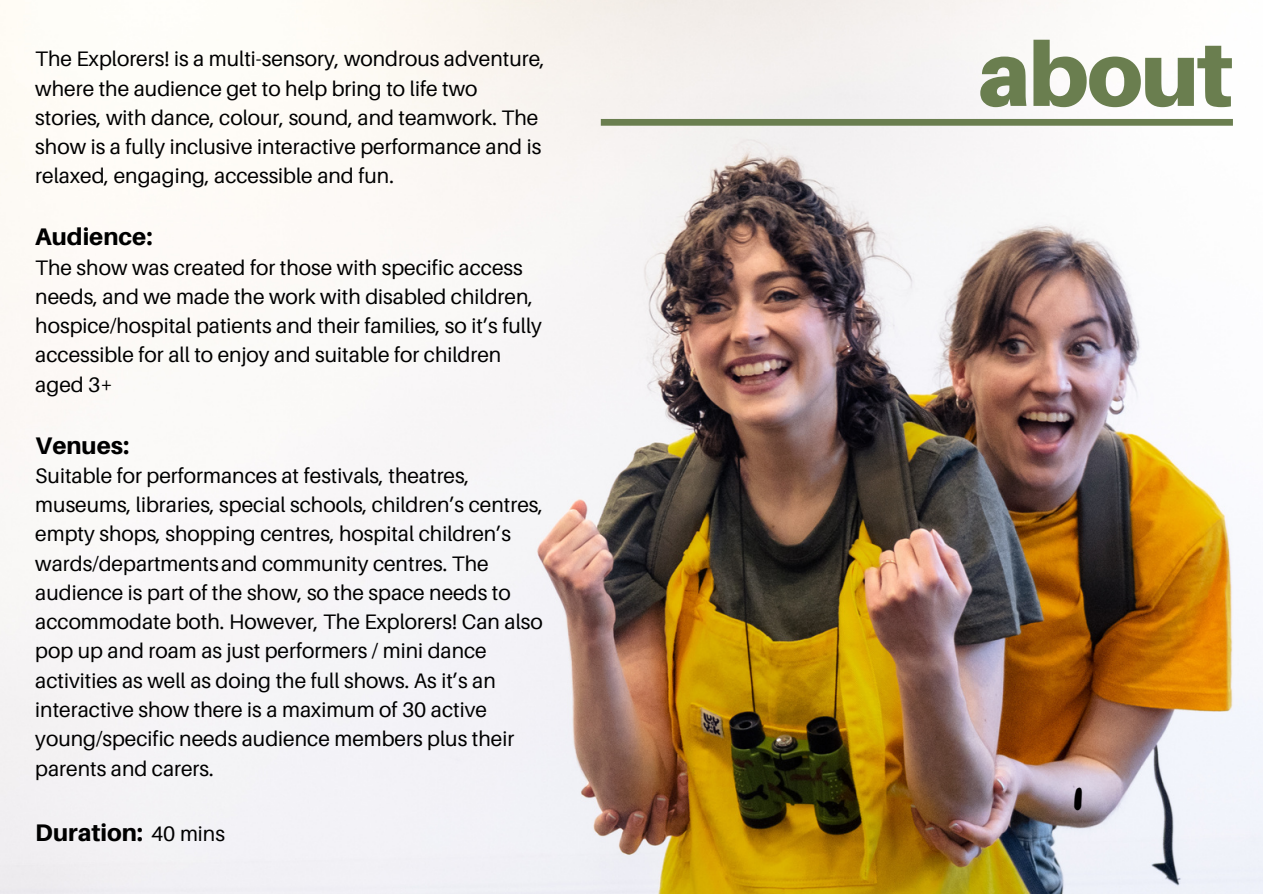
<style>
.page{position:relative;width:1263px;height:894px;background:#fff}
.page>*{position:absolute;margin:0;border:0;box-sizing:border-box;transform-origin:0 0}
.t1{font:900 90px "Aileron";letter-spacing:-.02em;color:#6a7e4f}
.t2{font:33px "More Sugar";color:#000}
.t3{font:800 24px "Aileron";color:#000}
.t4{font:21px/29.2px "Aileron";color:#000}
</style>
<div class="page">
<img style="left:0;top:0;width:1263px;height:893px">
<div style="left:601px;top:119px;width:632px;height:7px;background:#6a7e4f"></div>
<p class="t4" style="left:35px;top:44px;width:511px">The Explorers! is a multi-sensory, wondrous adventure, where the audience get to help bring to life two stories, with dance, colour, sound, and teamwork. The show is a fully inclusive interactive performance and is relaxed, engaging, accessible and fun.</p>
<p class="t3" style="left:35px;top:222px;width:119px">Audience:</p>
<p class="t4" style="left:35px;top:252px;width:508px">The show was created for those with specific access needs, and we made the work with disabled children, hospice/hospital patients and their families, so it’s fully accessible for all to enjoy and suitable for children aged 3+</p>
<p class="t3" style="left:35px;top:430px;width:95px">Venues:</p>
<p class="t4" style="left:35px;top:460px;width:509px">Suitable for performances at festivals, theatres, museums, libraries, special schools, children’s centres, empty shops, shopping centres, hospital children’s wards/departmentsand community centres. The audience is part of the show, so the space needs to accommodate both. However, The Explorers! Can also pop up and roam as just performers / mini dance activities as well as doing the full shows. As it’s an interactive show there is a maximum of 30 active young/specific needs audience members plus their parents and carers.</p>
<p class="t3" style="left:35px;top:817px;width:109px">Duration:</p>
<p class="t4" style="left:151px;top:817px;width:75px">40 mins</p>
<p class="t1" style="left:978px;top:19px;width:257px">about</p>
<p class="t2" style="left:1073px;top:780px;width:12px">1</p>
</div>
